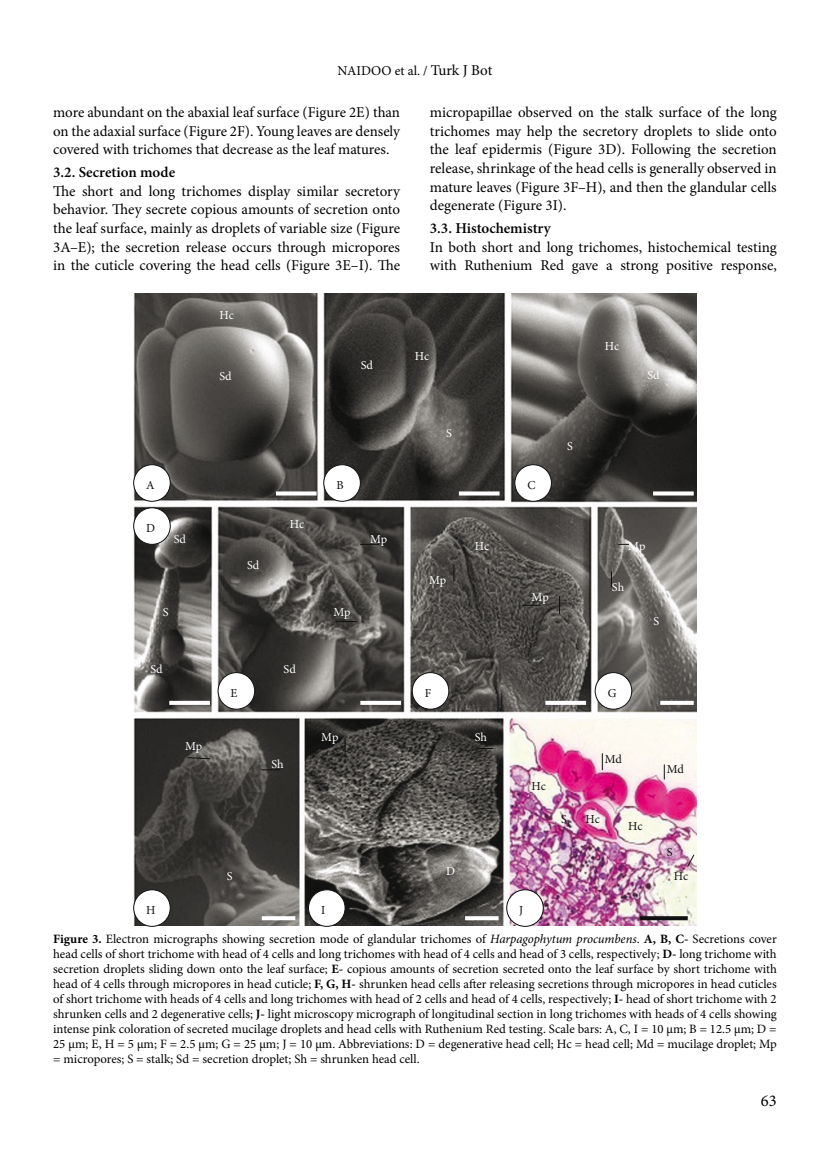
<style>
.page{position:relative;width:830px;height:1170px;background:#fff}
.page>*{position:absolute;margin:0;border:0;box-sizing:border-box;transform-origin:0 0}
.t1{font:16.5px "Minion Pro";color:#000}
.t2{font:15px/18.6px "Minion Pro";color:#000;text-align:justify}
.t3{font:600 15px "Minion Pro";color:#000}
.t4{font:13.5px "Minion Pro";color:#000}
.t5{font:12.75px/15px "Minion Pro";color:#000;text-align:justify}
.t6{font:12.15px "Minion Pro";letter-spacing:-.005em;color:#fff}
.t7{font:12.15px "Minion Pro";color:#111211}
.s1{font-size:15px}
.s2{font-weight:700}
.s3{font-style:italic}
</style>
<div class="page">
<img style="left:134px;top:293px;width:562px;height:632px">
<svg style="left:360px;top:544px;width:18px;height:1px"></svg>
<svg style="left:336px;top:621px;width:21px;height:1px"></svg>
<svg style="left:558px;top:596px;width:2px;height:17px"></svg>
<svg style="left:521px;top:604px;width:19px;height:1px"></svg>
<svg style="left:453px;top:564px;width:1px;height:17px"></svg>
<svg style="left:610px;top:572px;width:1px;height:15px"></svg>
<svg style="left:186px;top:756px;width:25px;height:3px"></svg>
<svg style="left:262px;top:769px;width:18px;height:1px"></svg>
<svg style="left:477px;top:748px;width:15px;height:1px"></svg>
<svg style="left:344px;top:738px;width:1px;height:15px"></svg>
<svg style="left:686px;top:853px;width:8px;height:14px"></svg>
<svg style="left:601px;top:753px;width:1px;height:16px"></svg>
<svg style="left:663px;top:764px;width:1px;height:15px"></svg>
<div style="left:134px;top:464px;width:36px;height:37px;background:#fff;border-radius:50%"></div>
<div style="left:133px;top:464px;width:38px;height:38px;border:1px solid #111211;border-radius:50%"></div>
<div style="left:323px;top:464px;width:37px;height:37px;background:#fff;border-radius:50%"></div>
<div style="left:323px;top:464px;width:38px;height:38px;border:1px solid #111211;border-radius:50%"></div>
<div style="left:514px;top:464px;width:37px;height:37px;background:#fff;border-radius:50%"></div>
<div style="left:514px;top:464px;width:37px;height:38px;border:1px solid #111211;border-radius:50%"></div>
<div style="left:134px;top:507px;width:36px;height:37px;background:#fff;border-radius:50%"></div>
<div style="left:133px;top:507px;width:38px;height:38px;border:1px solid #111211;border-radius:50%"></div>
<div style="left:218px;top:672px;width:36px;height:37px;background:#fff;border-radius:50%"></div>
<div style="left:217px;top:672px;width:38px;height:37px;border:1px solid #111211;border-radius:50%"></div>
<div style="left:412px;top:672px;width:36px;height:37px;background:#fff;border-radius:50%"></div>
<div style="left:411px;top:672px;width:38px;height:37px;border:1px solid #111211;border-radius:50%"></div>
<div style="left:595px;top:672px;width:36px;height:37px;background:#fff;border-radius:50%"></div>
<div style="left:594px;top:672px;width:38px;height:37px;border:1px solid #111211;border-radius:50%"></div>
<div style="left:134px;top:889px;width:36px;height:37px;background:#fff;border-radius:50%"></div>
<div style="left:133px;top:889px;width:38px;height:37px;border:1px solid #111211;border-radius:50%"></div>
<div style="left:308px;top:889px;width:37px;height:37px;background:#fff;border-radius:50%"></div>
<div style="left:308px;top:889px;width:37px;height:37px;border:1px solid #111211;border-radius:50%"></div>
<div style="left:506px;top:889px;width:37px;height:37px;background:#fff;border-radius:50%"></div>
<div style="left:506px;top:889px;width:37px;height:37px;border:1px solid #111211;border-radius:50%"></div>
<svg style="left:639px;top:916px;width:48px;height:4px"></svg>
<svg style="left:276px;top:491px;width:40px;height:4px"></svg>
<svg style="left:458px;top:491px;width:41px;height:4px"></svg>
<svg style="left:652px;top:491px;width:41px;height:4px"></svg>
<svg style="left:169px;top:700px;width:41px;height:4px"></svg>
<svg style="left:360px;top:700px;width:41px;height:4px"></svg>
<svg style="left:545px;top:700px;width:40px;height:4px"></svg>
<svg style="left:660px;top:700px;width:33px;height:4px"></svg>
<svg style="left:262px;top:916px;width:33px;height:4px"></svg>
<svg style="left:465px;top:916px;width:33px;height:4px"></svg>
<p class="t4" style="left:337px;top:61px;width:156px">NAIDOO et al. / <span class="s1">Turk J Bot</span></p>
<p class="t2" style="left:53px;top:103px;width:348px">more abundant on the abaxial leaf surface (Figure 2E) than on the adaxial surface (Figure 2F). Young leaves are densely covered with trichomes that decrease as the leaf matures.</p>
<p class="t3" style="left:53px;top:162px;width:123px">3.2. Secretion mode</p>
<p class="t2" style="left:53px;top:182px;width:348px">The short and long trichomes display similar secretory behavior. They secrete copious amounts of secretion onto the leaf surface, mainly as droplets of variable size (Figure 3A–E); the secretion release occurs through micropores in the cuticle covering the head cells (Figure 3E–I). The</p>
<p class="t2" style="left:429px;top:103px;width:348px">micropapillae observed on the stalk surface of the long trichomes may help the secretory droplets to slide onto the leaf epidermis (Figure 3D). Following the secretion release, shrinkage of the head cells is generally observed in mature leaves (Figure 3F–H), and then the glandular cells degenerate (Figure 3I).</p>
<p class="t3" style="left:429px;top:218px;width:122px">3.3. Histochemistry</p>
<p class="t2" style="left:429px;top:237px;width:348px">In both short and long trichomes, histochemical testing with Ruthenium Red gave a strong positive response,</p>
<p class="t6" style="left:219px;top:307px;width:16px">Hc</p>
<p class="t6" style="left:219px;top:368px;width:14px">Sd</p>
<p class="t6" style="left:361px;top:357px;width:14px">Sd</p>
<p class="t6" style="left:414px;top:348px;width:16px">Hc</p>
<p class="t6" style="left:604px;top:337px;width:16px">Hc</p>
<p class="t6" style="left:647px;top:367px;width:14px">Sd</p>
<p class="t6" style="left:446px;top:425px;width:7px">S</p>
<p class="t6" style="left:567px;top:438px;width:7px">S</p>
<p class="t7" style="left:146px;top:477px;width:10px">A</p>
<p class="t7" style="left:336px;top:477px;width:9px">B</p>
<p class="t7" style="left:527px;top:477px;width:10px">C</p>
<p class="t7" style="left:146px;top:520px;width:10px">D</p>
<p class="t6" style="left:289px;top:516px;width:16px">Hc</p>
<p class="t6" style="left:174px;top:530px;width:14px">Sd</p>
<p class="t6" style="left:163px;top:603px;width:7px">S</p>
<p class="t6" style="left:247px;top:557px;width:14px">Sd</p>
<p class="t6" style="left:370px;top:530px;width:19px">Mp</p>
<p class="t6" style="left:333px;top:603px;width:19px">Mp</p>
<p class="t6" style="left:429px;top:572px;width:19px">Mp</p>
<p class="t6" style="left:474px;top:537px;width:16px">Hc</p>
<p class="t6" style="left:531px;top:588px;width:19px">Mp</p>
<p class="t6" style="left:628px;top:537px;width:19px">Mp</p>
<p class="t6" style="left:611px;top:579px;width:14px">Sh</p>
<p class="t6" style="left:653px;top:613px;width:7px">S</p>
<p class="t6" style="left:150px;top:660px;width:14px">Sd</p>
<p class="t6" style="left:185px;top:738px;width:19px">Mp</p>
<p class="t6" style="left:283px;top:660px;width:14px">Sd</p>
<p class="t7" style="left:230px;top:684px;width:8px">E</p>
<p class="t7" style="left:424px;top:684px;width:8px">F</p>
<p class="t7" style="left:607px;top:684px;width:10px">G</p>
<p class="t6" style="left:227px;top:867px;width:7px">S</p>
<p class="t6" style="left:271px;top:756px;width:14px">Sh</p>
<p class="t6" style="left:321px;top:728px;width:19px">Mp</p>
<p class="t6" style="left:474px;top:728px;width:14px">Sh</p>
<p class="t6" style="left:446px;top:862px;width:10px">D</p>
<p class="t7" style="left:531px;top:777px;width:16px">Hc</p>
<p class="t7" style="left:604px;top:751px;width:19px">Md</p>
<p class="t7" style="left:561px;top:811px;width:7px">S</p>
<p class="t7" style="left:585px;top:811px;width:16px">Hc</p>
<p class="t7" style="left:628px;top:818px;width:16px">Hc</p>
<p class="t7" style="left:666px;top:761px;width:19px">Md</p>
<p class="t7" style="left:666px;top:843px;width:7px">S</p>
<p class="t7" style="left:673px;top:867px;width:16px">Hc</p>
<p class="t7" style="left:146px;top:901px;width:11px">H</p>
<p class="t7" style="left:321px;top:901px;width:6px">I</p>
<p class="t7" style="left:519px;top:901px;width:6px">J</p>
<p class="t5" style="left:53px;top:931px;width:724px"><span class="s2">Figure 3.</span> Electron micrographs showing secretion mode of glandular trichomes of <span class="s3">Harpagophytum procumbens</span>. <span class="s2">A, B, C-</span> Secretions cover head cells of short trichome with head of 4 cells and long trichomes with head of 4 cells and head of 3 cells, respectively; <span class="s2">D-</span> long trichome with secretion droplets sliding down onto the leaf surface; <span class="s2">E-</span> copious amounts of secretion secreted onto the leaf surface by short trichome with head of 4 cells through micropores in head cuticle; <span class="s2">F, G, H-</span> shrunken head cells after releasing secretions through micropores in head cuticles of short trichome with heads of 4 cells and long trichomes with head of 2 cells and head of 4 cells, respectively; <span class="s2">I-</span> head of short trichome with 2 shrunken cells and 2 degenerative cells; <span class="s2">J-</span> light microscopy micrograph of longitudinal section in long trichomes with heads of 4 cells showing intense pink coloration of secreted mucilage droplets and head cells with Ruthenium Red testing. Scale bars: A, C, I = 10 µm; B = 12.5 µm; D = 25 µm; E, H = 5 µm; F = 2.5 µm; G = 25 µm; J = 10 µm. Abbreviations: D = degenerative head cell; Hc = head cell; Md = mucilage droplet; Mp = micropores; S = stalk; Sd = secretion droplet; Sh = shrunken head cell.</p>
<p class="t1" style="left:760px;top:1089px;width:17px">63</p>
</div>
